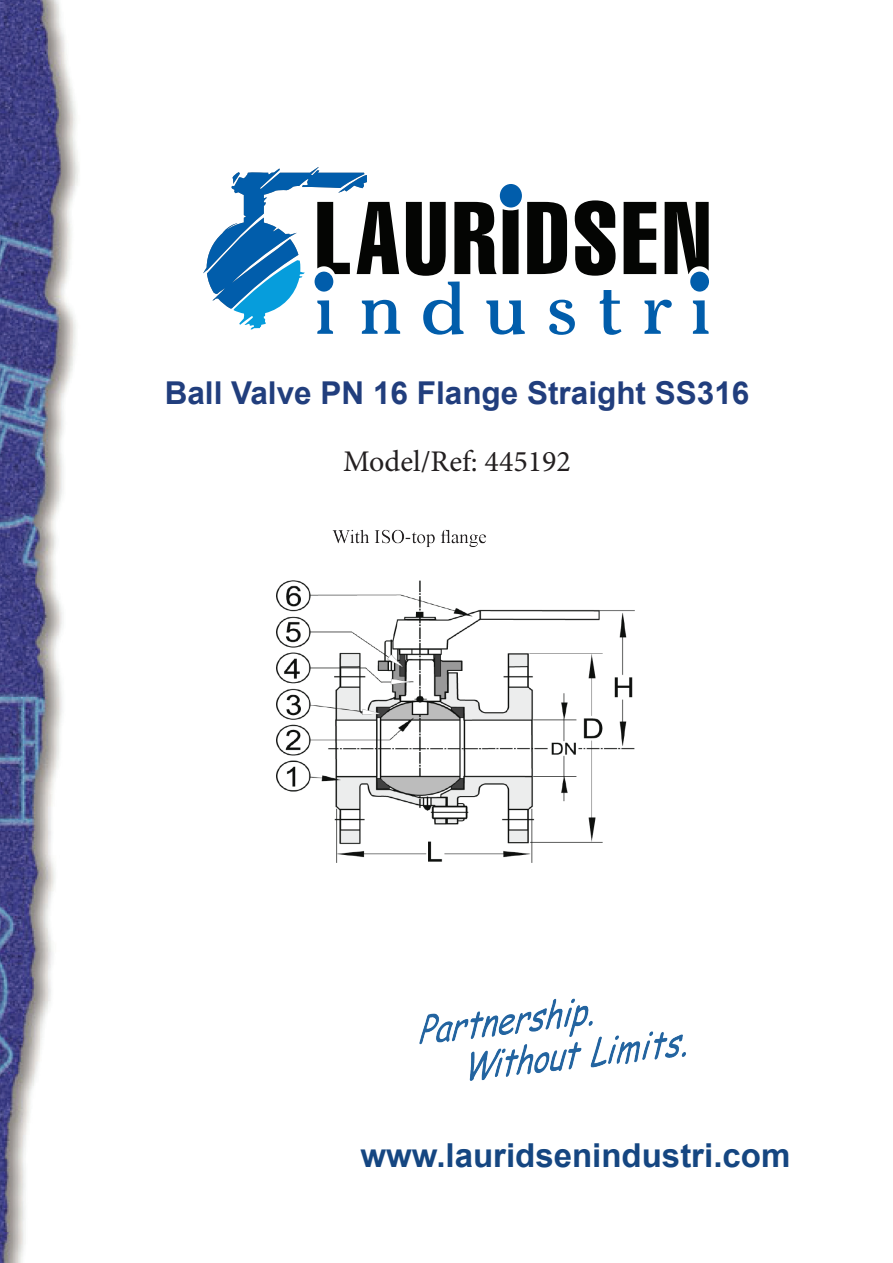
<style>
.page{position:relative;width:893px;height:1263px;background:#fff}
.page>*{position:absolute;margin:0;border:0;box-sizing:border-box;transform-origin:0 0}
.t1{font:700 33px "Arial";color:#154681}
.t2{font:700 31.5px "Arial";color:#213e7d}
.t3{font:30px "Minion Pro";color:#231f20}
</style>
<div class="page">
<img style="left:0;top:0;width:79px;height:1263px">
<img style="left:419px;top:998px;width:267px;height:83px">
<svg style="left:203px;top:167px;width:506px;height:168px"></svg>
<img style="left:276px;top:529px;width:359px;height:334px">
<p class="t2" style="left:165px;top:372px;width:586px">Ball Valve PN 16 Flange Straight SS316</p>
<p class="t3" style="left:343px;top:441px;width:229px">Model/Ref: 445192</p>
<p class="t1" style="left:361px;top:1133px;width:431px">www.lauridsenindustri.com</p>
</div>
